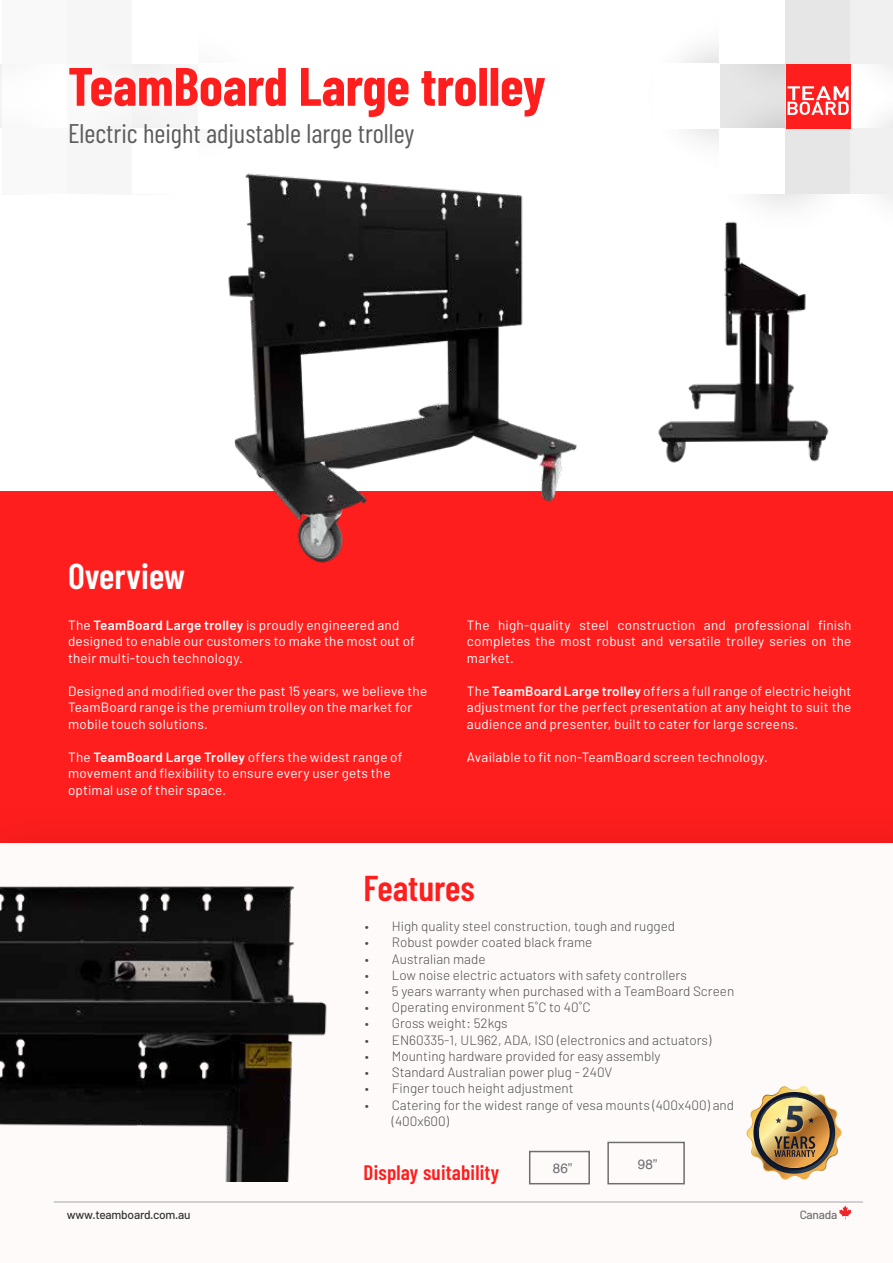
<style>
.page{position:relative;width:893px;height:1263px;background:#fff}
.page>*{position:absolute;margin:0;border:0;box-sizing:border-box;transform-origin:0 0}
.t1{font:700 54px "Barlow Condensed";color:#ff1e1e}
.t2{font:600 36px "Barlow Condensed";color:#fff}
.t3{font:600 36px "Barlow Condensed";color:#ff1e1e}
.t4{font:27px "Barlow Condensed";color:#5c5c5c}
.t5{font:600 21px "Barlow Condensed";letter-spacing:.01em;color:#ff1e1e}
.t6{font:13.5px/16.5px "Barlow";letter-spacing:.015em;color:#fff}
.t7{font:300 13.5px/16.2px "Barlow";color:#4d4d4f}
.t8{font:13.5px "Helvetica";color:#6d6e71}
.t9{font:500 12px "Barlow";letter-spacing:-.02em;color:#333}
.t10{font:500 12px "Barlow";letter-spacing:-.02em;color:#707070}
.s1{font-weight:600}
</style>
<div class="page">
<div style="left:850px;top:0;width:43px;height:63px;background:#f0f0f0"></div>
<img style="left:703px;top:32px;width:164px;height:47px">
<div style="left:785px;top:0;width:65px;height:63px;background:#e6e6e6"></div>
<div style="left:720px;top:0;width:65px;height:63px;background:#fff"></div>
<div style="left:850px;top:129px;width:43px;height:65px;background:#f0f0f0"></div>
<img style="left:703px;top:79px;width:164px;height:129px">
<div style="left:785px;top:129px;width:65px;height:65px;background:#e6e6e6"></div>
<div style="left:720px;top:129px;width:65px;height:65px;background:#fff"></div>
<div style="left:2px;top:129px;width:66px;height:65px;background:#f9f9f9"></div>
<div style="left:68px;top:129px;width:65px;height:65px;background:#f6f6f6"></div>
<div style="left:2px;top:0;width:66px;height:63px;background:#f9f9f9"></div>
<div style="left:68px;top:0;width:65px;height:63px;background:#f6f6f6"></div>
<div style="left:786px;top:64px;width:64px;height:64px;background:#ff1e1e"></div>
<svg style="left:787px;top:86px;width:62px;height:29px"></svg>
<div style="left:1px;top:491px;width:892px;height:367px;background:#ff1e1e"></div>
<div style="left:0;top:795px;width:893px;height:468px;background:#fc1d1d"></div>
<div style="left:0;top:843px;width:893px;height:420px;background:#fffafa"></div>
<hr style="left:54px;top:1201px;width:808px;height:2px;background:#c2c2c2">
<svg style="left:838px;top:1201px;width:13px;height:18px"></svg>
<svg style="left:746px;top:1086px;width:96px;height:94px"></svg>
<img style="left:228px;top:173px;width:349px;height:390px">
<img style="left:658px;top:221px;width:171px;height:242px">
<img style="left:0;top:886px;width:327px;height:295px">
<div style="left:529px;top:1151px;width:61px;height:33px;border:2px solid #6d6e71"></div>
<div style="left:607px;top:1142px;width:78px;height:42px;border:2px solid #6d6e71"></div>
<h1 class="t1" style="left:68px;top:53px;width:479px">TeamBoard Large trolley</h1>
<h3 class="t4" style="left:68px;top:116px;width:348px">Electric height adjustable large trolley</h3>
<h2 class="t2" style="left:68px;top:553px;width:119px">Overview</h2>
<p class="t6" style="left:68px;top:616px;width:349px">The <span class="s1">TeamBoard Large trolley</span> is proudly engineered and designed to enable our customers to make the most out of their multi-touch technology.</p>
<p class="t6" style="left:68px;top:682px;width:361px">Designed and modified over the past 15 years, we believe the<br>TeamBoard range is the premium trolley on the market for mobile touch solutions.</p>
<p class="t6" style="left:68px;top:748px;width:336px">The <span class="s1">TeamBoard Large Trolley</span> offers the widest range of movement and flexibility to ensure every user gets the optimal use of their space.</p>
<p class="t6" style="left:467px;top:616px;width:386px;text-align:justify">The high-quality steel construction and professional finish completes the most robust and versatile trolley series on the market.</p>
<p class="t6" style="left:467px;top:682px;width:386px;text-align:justify">The <span class="s1">TeamBoard Large trolley</span> offers a full range of electric height adjustment for the perfect presentation at any height to suit the audience and presenter, built to cater for large screens.</p>
<p class="t6" style="left:467px;top:748px;width:302px">Available to fit non-TeamBoard screen technology.</p>
<h2 class="t3" style="left:364px;top:865px;width:113px">Features</h2>
<p class="t7" style="left:365px;top:918px;width:312px">• High quality steel construction, tough and rugged</p>
<p class="t7" style="left:365px;top:934px;width:229px">• Robust powder coated black frame</p>
<p class="t7" style="left:365px;top:950px;width:122px">• Australian made</p>
<p class="t7" style="left:365px;top:966px;width:324px">• Low noise electric actuators with safety controllers</p>
<p class="t7" style="left:365px;top:983px;width:371px">• 5 years warranty when purchased with a TeamBoard Screen</p>
<p class="t7" style="left:365px;top:999px;width:227px">• Operating environment 5˚C to 40˚C</p>
<p class="t7" style="left:365px;top:1015px;width:144px">• Gross weight: 52kgs</p>
<p class="t7" style="left:365px;top:1031px;width:348px">• EN60335-1, UL962, ADA, ISO (electronics and actuators)</p>
<p class="t7" style="left:365px;top:1047px;width:297px">• Mounting hardware provided for easy assembly</p>
<p class="t7" style="left:365px;top:1064px;width:249px">• Standard Australian power plug - 240V</p>
<p class="t7" style="left:365px;top:1080px;width:210px">• Finger touch height adjustment</p>
<p class="t7" style="left:392px;top:1096px;width:344px;text-indent:-27px">• Catering for the widest range of vesa mounts (400x400) and (400x600)</p>
<h3 class="t5" style="left:364px;top:1159px;width:137px">Display suitability</h3>
<p class="t8" style="left:553px;top:1158px;width:21px">86”</p>
<p class="t8" style="left:638px;top:1154px;width:21px">98”</p>
<p class="t9" style="left:67px;top:1207px;width:125px">www.teamboard.com.au</p>
<p class="t10" style="left:800px;top:1207px;width:39px">Canada</p>
</div>
